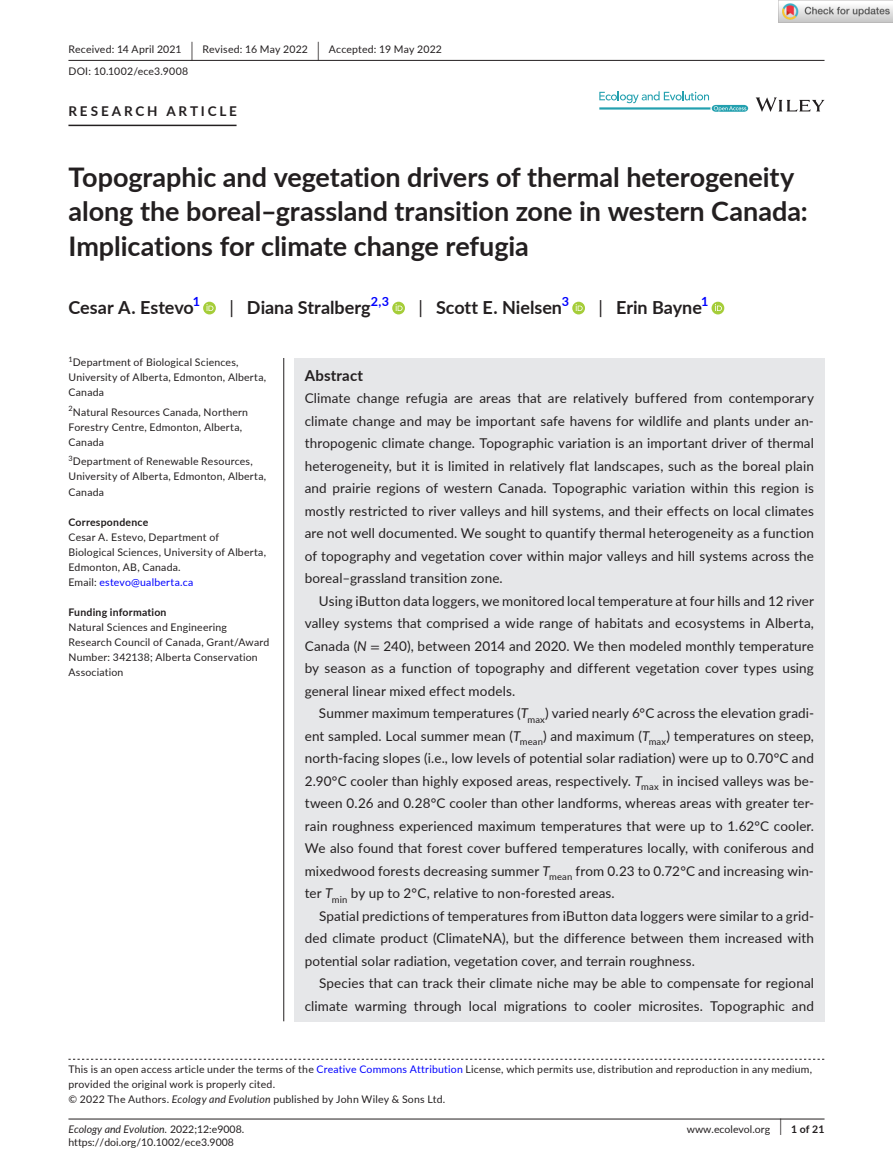
<style>
.page{position:relative;width:893px;height:1174px;background:#fff}
.page>*{position:absolute;margin:0;border:0;box-sizing:border-box;transform-origin:0 0}
.t1{font:700 27px/34.5px "Lato";color:#231f20}
.t2{font:700 18px "Lato";color:#231f20}
.t3{font:700 15px "Lato";letter-spacing:.015em;color:#231f20}
.t4{font:13.5px/22.5px "Lato";letter-spacing:.01em;color:#231f20;text-align:justify}
.t5{font:700 13.5px "Lato";letter-spacing:.21em;color:#231f20}
.t6{font:700 12.6px "Lato";color:#00f}
.t7{font:10.5px/15px "Lato";letter-spacing:.02em;color:#231f20}
.t8{font:10.5px "Lato";color:#231f20}
.t9{font:700 10.5px "Lato";letter-spacing:.02em;color:#231f20}
.t10{font:italic 10.5px "Lato";color:#231f20}
.t11{font:7.35px "Lato";color:#231f20}
.s1{font-size:19.65px}
.s2{font-weight:400}
.s3{color:#00f}
.s4{font-style:italic}
.s5{font-family:"STIX"}
.s6{font-style:normal}
.s7{font-weight:400;font-size:17.4px}
</style>
<div class="page">
<hr style="left:68px;top:1118px;width:756px;height:1px;background:#231f20">
<svg style="left:756px;top:97px;width:68px;height:15px"></svg>
<svg style="left:599px;top:91px;width:149px;height:21px"></svg>
<hr style="left:68px;top:60px;width:756px;height:1px;background:#231f20">
<hr style="left:68px;top:125px;width:169px;height:1px;background:#231f20">
<svg style="left:203px;top:302px;width:13px;height:12px"></svg>
<svg style="left:207px;top:304px;width:6px;height:7px"></svg>
<svg style="left:392px;top:302px;width:13px;height:12px"></svg>
<svg style="left:396px;top:304px;width:7px;height:7px"></svg>
<svg style="left:572px;top:302px;width:13px;height:12px"></svg>
<svg style="left:576px;top:304px;width:7px;height:7px"></svg>
<div style="left:712px;top:302px;width:12px;height:12px;background:#a5cd39;border-radius:50%"></div>
<svg style="left:715px;top:304px;width:7px;height:7px"></svg>
<svg style="left:68px;top:1058px;width:756px;height:1px"></svg>
<div style="left:294px;top:358px;width:530px;height:663px;background:#e6e7e9"></div>
<hr style="left:283px;top:358px;width:1px;height:663px;background:#231f20">
<img style="left:779px;top:0;width:114px;height:23px">
<p class="t7" style="left:68px;top:38px;width:375px;line-height:21.8px">Received: 14 April 2021 <span class="s1">|</span> Revised: 16 May 2022 <span class="s1">|</span> Accepted: 19 May 2022<br>DOI: 10.1002/ece3.9008</p>
<p class="t5" style="left:68px;top:101px;width:170px">RESEARCH ARTICLE</p>
<h1 class="t1" style="left:68px;top:159px;width:741px">Topographic and vegetation drivers of thermal heterogeneity along the boreal–grassland transition zone in western Canada:<br>Implications for climate change refugia</h1>
<h2 class="t2" style="left:68px;top:295px;width:127px">Cesar A. Estevo</h2>
<p class="t6" style="left:193px;top:292px;width:9px">1</p>
<h2 class="t2" style="left:229px;top:295px;width:143px"><span class="s2">|</span> Diana Stralberg</h2>
<p class="t6" style="left:371px;top:292px;width:20px">2,3</p>
<h2 class="t2" style="left:418px;top:295px;width:145px"><span class="s2">|</span> Scott E. Nielsen</h2>
<p class="t6" style="left:562px;top:292px;width:9px">3</p>
<h2 class="t2" style="left:598px;top:295px;width:105px"><span class="s2">|</span> Erin Bayne</h2>
<p class="t6" style="left:701px;top:292px;width:9px">1</p>
<p class="t11" style="left:68px;top:354px;width:6px">1</p>
<p class="t7" style="left:68px;top:355px;width:199px;text-indent:4px">Department of Biological Sciences,<br>University of Alberta, Edmonton, Alberta,<br>Canada</p>
<p class="t7" style="left:68px;top:404px;width:181px"><sup>2</sup>Natural Resources Canada, Northern<br>Forestry Centre, Edmonton, Alberta,<br>Canada</p>
<p class="t7" style="left:68px;top:454px;width:199px"><sup>3</sup>Department of Renewable Resources,<br>University of Alberta, Edmonton, Alberta,<br>Canada</p>
<p class="t9" style="left:68px;top:514px;width:81px">Correspondence</p>
<p class="t7" style="left:68px;top:529px;width:199px">Cesar A. Estevo, Department of<br>Biological Sciences, University of Alberta,<br>Edmonton, AB, Canada.<br>Email: <span class="s3">estevo@ualberta.ca</span></p>
<p class="t9" style="left:68px;top:604px;width:100px">Funding information</p>
<p class="t7" style="left:68px;top:619px;width:202px">Natural Sciences and Engineering<br>Research Council of Canada, Grant/Award<br>Number: 342138; Alberta Conservation<br>Association</p>
<p class="t3" style="left:305px;top:364px;width:60px">Abstract</p>
<p class="t4" style="left:305px;top:386px;width:511px">Climate change refugia are areas that are relatively buffered from contemporary climate change and may be important safe havens for wildlife and plants under an&shy;thropogenic climate change. Topographic variation is an important driver of thermal heterogeneity, but it is limited in relatively flat landscapes, such as the boreal plain and prairie regions of western Canada. Topographic variation within this region is mostly restricted to river valleys and hill systems, and their effects on local climates are not well documented. We sought to quantify thermal heterogeneity as a function of topography and vegetation cover within major valleys and hill systems across the boreal–grassland transition zone.</p>
<p class="t4" style="left:305px;top:589px;width:511px;text-indent:14px">Using iButton data loggers, we monitored local temperature at four hills and 12 river valley systems that comprised a wide range of habitats and ecosystems in Alberta, Canada (<span class="s4">N</span> <span class="s5">=</span> 240), between 2014 and 2020. We then modeled monthly temperature by season as a function of topography and different vegetation cover types using general linear mixed effect models.</p>
<p class="t4" style="left:305px;top:701px;width:511px;text-indent:14px">Summer maximum temperatures (<span class="s4">T</span><sub>max</sub>) varied nearly 6°C across the elevation gradi&shy;ent sampled. Local summer mean (<span class="s4">T</span><sub>mean</sub>) and maximum (<span class="s4">T</span><sub>max</sub>) temperatures on steep, north-facing slopes (i.e., low levels of potential solar radiation) were up to 0.70°C and 2.90°C cooler than highly exposed areas, respectively. <span class="s4">T</span><sub>max</sub> in incised valleys was be&shy;tween 0.26 and 0.28°C cooler than other landforms, whereas areas with greater ter&shy;rain roughness experienced maximum temperatures that were up to 1.62°C cooler.<br>We also found that forest cover buffered temperatures locally, with coniferous and mixedwood forests decreasing summer <span class="s4">T</span><sub>mean</sub> from 0.23 to 0.72°C and increasing win&shy;ter <span class="s4">T</span><sub>min</sub> by up to 2°C, relative to non-forested areas.</p>
<p class="t4" style="left:305px;top:904px;width:511px;text-indent:14px">Spatial predictions of temperatures from iButton data loggers were similar to a grid&shy;ded climate product (ClimateNA), but the difference between them increased with potential solar radiation, vegetation cover, and terrain roughness.</p>
<p class="t4" style="left:305px;top:971px;width:511px;text-align:right">Species that can track their climate niche may be able to compensate for regional climate warming through local migrations to cooler microsites. Topographic and</p>
<p class="t7" style="left:68px;top:1061px;width:745px">This is an open access article under the terms of the <span class="s3">Creative Commons Attribution</span> License, which permits use, distribution and reproduction in any medium, provided the original work is properly cited.<br>© 2022 The Authors. <span class="s4">Ecology and Evolution</span> published by John Wiley &amp; Sons Ltd.</p>
<p class="t10" style="left:68px;top:1121px;width:177px">Ecology and Evolution. <span class="s6">2022;12:e9008.</span></p>
<p class="t9" style="left:779px;top:1121px;width:46px"><span class="s7">|</span> 1 of 21</p>
<p class="t8" style="left:68px;top:1135px;width:167px">https://doi.org/10.1002/ece3.9008</p>
<p class="t8" style="left:687px;top:1121px;width:85px">www.ecolevol.org</p>
</div>
